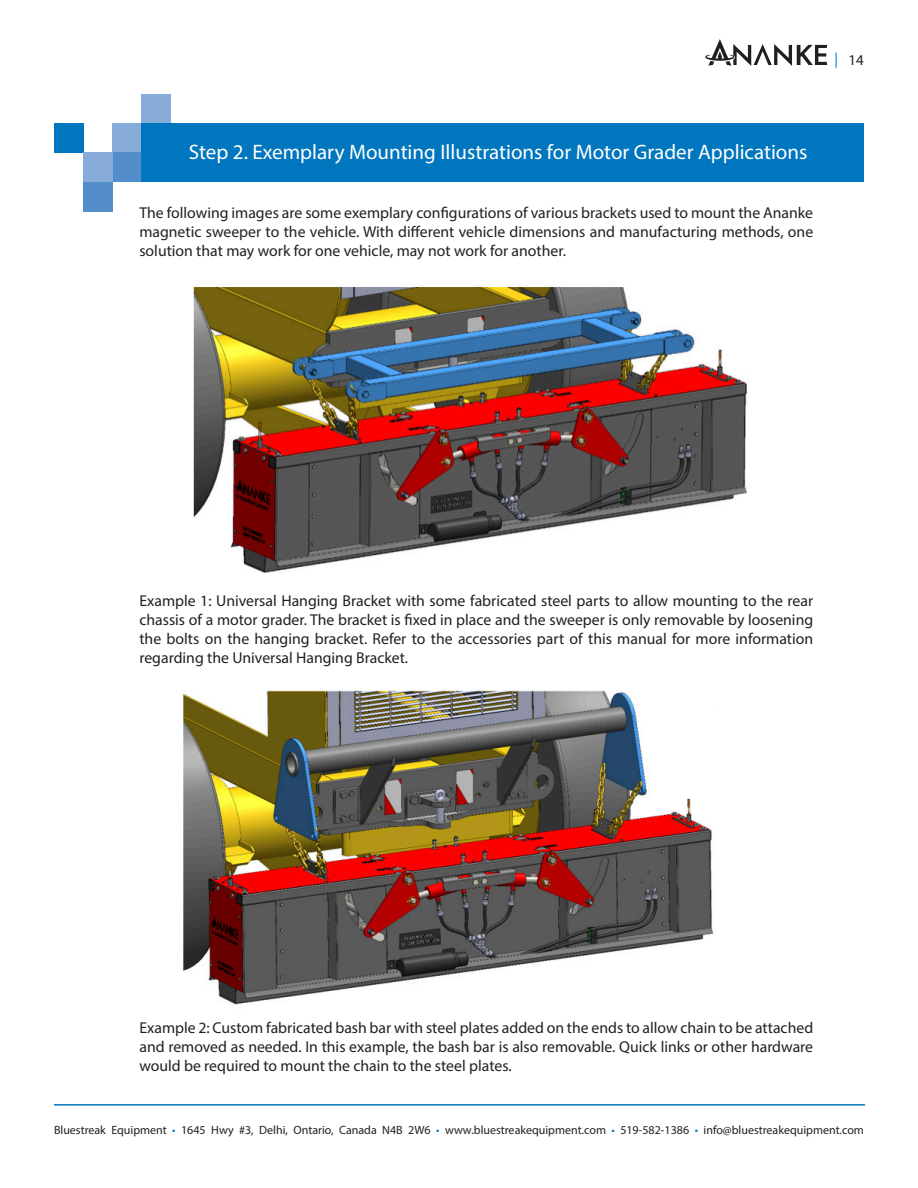
<style>
.page{position:relative;width:918px;height:1188px;background:#fff}
.page>*{position:absolute;margin:0;border:0;box-sizing:border-box;transform-origin:0 0}
.t1{font:21px "Myriad Pro";color:#fff}
.body{font:15.75px/18.9px "Myriad Pro";color:#231f20;text-align:justify}
.t2{font:15px "Myriad Pro";color:#231f20}
.t3{font:12px "Myriad Pro";color:#231f20}
.s1{color:#0076be}
</style>
<div class="page">
<hr style="left:54px;top:1104px;width:811px;height:2px;background:#0076be">
<svg style="left:705px;top:39px;width:122px;height:27px"></svg>
<div style="left:54px;top:124px;width:29px;height:29px;background:#0076be"></div>
<div style="left:112px;top:124px;width:30px;height:29px;background:#88acd9"></div>
<div style="left:112px;top:153px;width:30px;height:29px;background:#538dca"></div>
<div style="left:83px;top:153px;width:29px;height:29px;background:#88acd9"></div>
<div style="left:83px;top:182px;width:29px;height:29px;background:#538dca"></div>
<div style="left:142px;top:94px;width:29px;height:30px;background:#88acd9"></div>
<div style="left:142px;top:124px;width:722px;height:58px;background:#0076be"></div>
<img style="left:193px;top:284px;width:554px;height:289px">
<img style="left:183px;top:690px;width:530px;height:315px">
<p class="t2" style="left:834px;top:51px;width:31px"><span class="s1">|</span> 14</p>
<p class="t1" style="left:189px;top:139px;width:620px">Step 2. Exemplary Mounting Illustrations for Motor Grader Applications</p>
<p class="body" style="left:139px;top:203px;width:675px">The following images are some exemplary configurations of various brackets used to mount the Ananke magnetic sweeper to the vehicle. With different vehicle dimensions and manufacturing methods, one solution that may work for one vehicle, may not work for another.</p>
<p class="body" style="left:139px;top:591px;width:675px">Example 1: Universal Hanging Bracket with some fabricated steel parts to allow mounting to the rear chassis of a motor grader. The bracket is fixed in place and the sweeper is only removable by loosening the bolts on the hanging bracket. Refer to the accessories part of this manual for more information regarding the Universal Hanging Bracket.</p>
<p class="body" style="left:139px;top:1018px;width:675px">Example 2: Custom fabricated bash bar with steel plates added on the ends to allow chain to be attached and removed as needed. In this example, the bash bar is also removable. Quick links or other hardware would be required to mount the chain to the steel plates.</p>
<p class="t3" style="left:54px;top:1123px;width:811px">Bluestreak Equipment <span class="s1">•</span> 1645 Hwy #3, Delhi, Ontario, Canada N4B 2W6 <span class="s1">•</span> www.bluestreakequipment.com <span class="s1">•</span> 519-582-1386 <span class="s1">•</span> info@bluestreakequipment.com</p>
</div>
